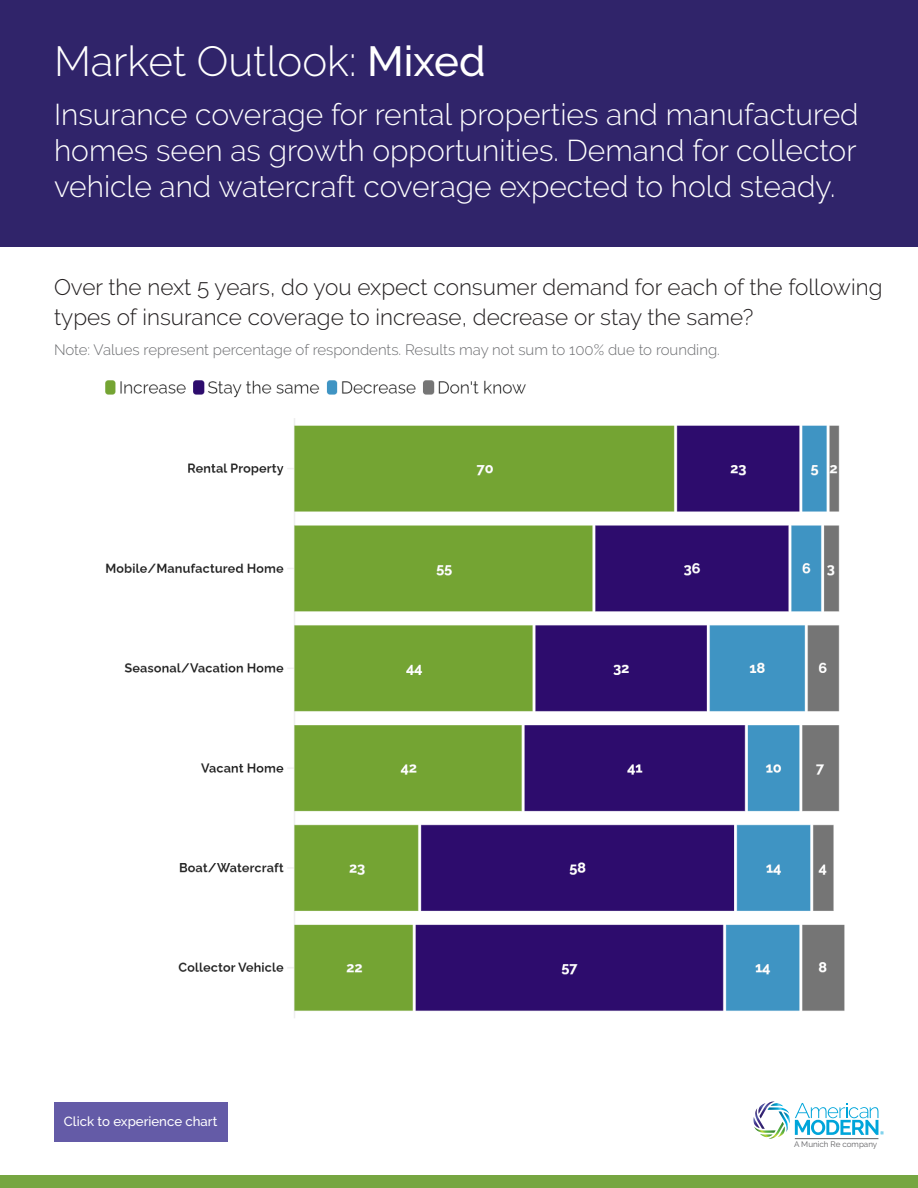
<style>
.page{position:relative;width:918px;height:1188px;background:#fff}
.page>*{position:absolute;margin:0;border:0;box-sizing:border-box;transform-origin:0 0}
.t1{font:300 42px "Raleway";color:#fff}
.t2{font:300 30px/36px "Raleway";color:#fff;text-align:justify}
.t3{font:300 22.5px/30px "Raleway";color:#231f20}
.t4{font:300 15px "Raleway";color:#6c6d70}
.t5{font:500 13.2px "Raleway";color:#fff}
.t6{font:7.95px "Raleway";color:#5f5f62}
.s1{font-weight:500}
</style>
<div class="page">
<div style="left:0;top:1175px;width:918px;height:13px;background:#76a641"></div>
<img style="left:105px;top:380px;width:740px;height:638px">
<div style="left:0;top:0;width:918px;height:246px;background:#30246a"></div>
<div style="left:54px;top:1102px;width:173px;height:40px;background:#645ba7"></div>
<svg style="left:753px;top:1102px;width:131px;height:37px"></svg>
<hr style="left:795px;top:1138px;width:83px;height:1px;background:#5f5f62">
<p class="t1" style="left:54px;top:37px;width:433px">Market Outlook: <span class="s1">Mixed</span></p>
<p class="t2" style="left:54px;top:97px;width:806px">Insurance coverage for rental properties and manufactured homes seen as growth opportunities. Demand for collector vehicle and watercraft coverage expected to hold steady.</p>
<p class="t3" style="left:54px;top:272px;width:830px">Over the next 5 years, do you expect consumer demand for each of the following types of insurance coverage to increase, decrease or stay the same?</p>
<p class="t4" style="left:54px;top:341px;width:667px">Note: Values represent percentage of respondents. Results may not sum to 100% due to rounding.</p>
<p class="t5" style="left:64px;top:1113px;width:155px">Click to experience chart</p>
<p class="t6" style="left:794px;top:1140px;width:85px">A Munich Re company</p>
</div>
